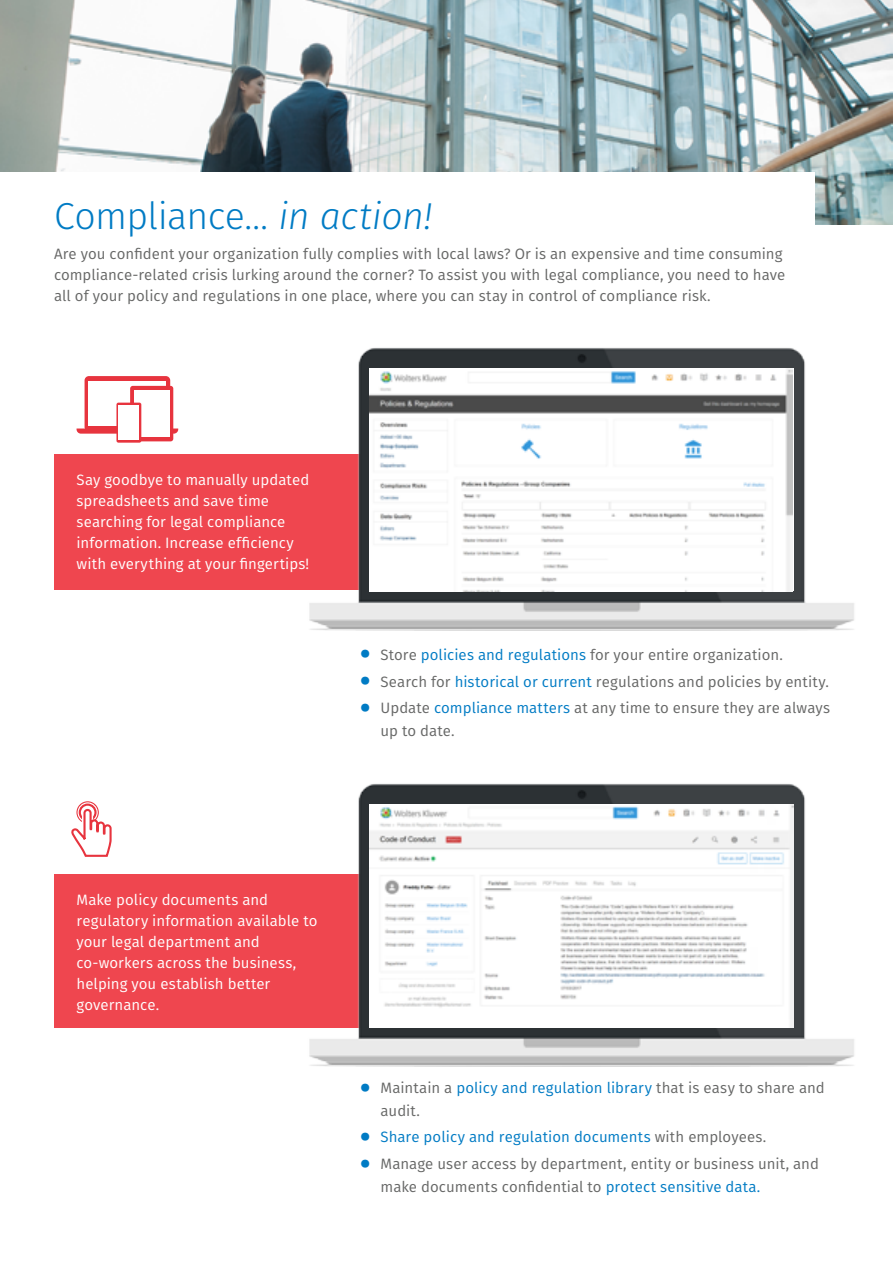
<style>
.page{position:relative;width:893px;height:1263px;background:#fff}
.page>*{position:absolute;margin:0;border:0;box-sizing:border-box;transform-origin:0 0}
.t1{font:300 37.5px "Fira Sans";letter-spacing:-.015em;color:#007bc4}
.t2{font:15px/22.5px "Fira Sans";letter-spacing:.005em;color:#666766}
.t3{font:15px/21px "Fira Sans";letter-spacing:.005em;color:#fff}
.t4{font:15px "Fira Sans";letter-spacing:.005em;color:#007bc4}
.s1{font-style:italic}
.s2{font-size:39px;color:#007bc4}
.s3{color:#007bc4}
.s4{font-size:39px}
.s5{color:#666766}
</style>
<div class="page">
<div style="left:54px;top:454px;width:315px;height:135px;background:#ef464f"></div>
<div style="left:54px;top:874px;width:315px;height:153px;background:#ef464f"></div>
<img style="left:0;top:0;width:892px;height:225px">
<div style="left:0;top:172px;width:814px;height:65px;background:#fff"></div>
<img style="left:289px;top:347px;width:565px;height:283px">
<img style="left:289px;top:783px;width:565px;height:283px">
<img style="left:369px;top:369px;width:423px;height:222px">
<img style="left:369px;top:805px;width:425px;height:222px">
<div style="left:85px;top:376px;width:85px;height:55px;background:#e7343e;border-radius:4px"></div>
<svg style="left:77px;top:428px;width:101px;height:6px"></svg>
<div style="left:89px;top:381px;width:77px;height:45px;background:#fff"></div>
<div style="left:130px;top:386px;width:43px;height:55px;background:#e7343e;border-radius:3px"></div>
<div style="left:134px;top:390px;width:36px;height:46px;background:#fff"></div>
<svg style="left:116px;top:403px;width:25px;height:40px"></svg>
<div style="left:119px;top:405px;width:20px;height:34px;background:#fff"></div>
<svg style="left:71px;top:801px;width:41px;height:56px"></svg>
<h1 class="t1" style="left:54px;top:189px;width:380px">Compliance… <span class="s1">in action!</span></h1>
<p class="t2" style="left:54px;top:242px;width:733px;line-height:21px">Are you confident your organization fully complies with local laws? Or is an expensive and time consuming compliance-related crisis lurking around the corner? To assist you with legal compliance, you need to have all of your policy and regulations in one place, where you can stay in control of compliance risk.</p>
<p class="t3" style="left:77px;top:469px;width:234px">Say goodbye to manually updated spreadsheets and save time searching for legal compliance information. Increase efficiency with everything at your fingertips!</p>
<p class="t2" style="left:359px;top:643px;width:425px"><span class="s2">•</span> Store <span class="s3">policies and regulations</span> for your entire organization.</p>
<p class="t2" style="left:359px;top:670px;width:471px"><span class="s2">•</span> Search for <span class="s3">historical or current</span> regulations and policies by entity.</p>
<p class="t2" style="left:381px;top:696px;width:451px;text-indent:-21px"><span class="s2">•</span> Update <span class="s3">compliance matters</span> at any time to ensure they are always up to date.</p>
<p class="t3" style="left:77px;top:889px;width:242px">Make policy documents and regulatory information available to your legal department and co-workers across the business, helping you establish better governance.</p>
<p class="t2" style="left:381px;top:1076px;width:446px;text-indent:-21px"><span class="s2">•</span> Maintain a <span class="s3">policy and regulation library</span> that is easy to share and audit.</p>
<p class="t4" style="left:359px;top:1126px;width:409px"><span class="s4">•</span> Share policy and regulation documents <span class="s5">with employees.</span></p>
<p class="t2" style="left:381px;top:1152px;width:440px;text-indent:-21px"><span class="s2">•</span> Manage user access by department, entity or business unit, and make documents confidential to <span class="s3">protect sensitive data.</span></p>
</div>
